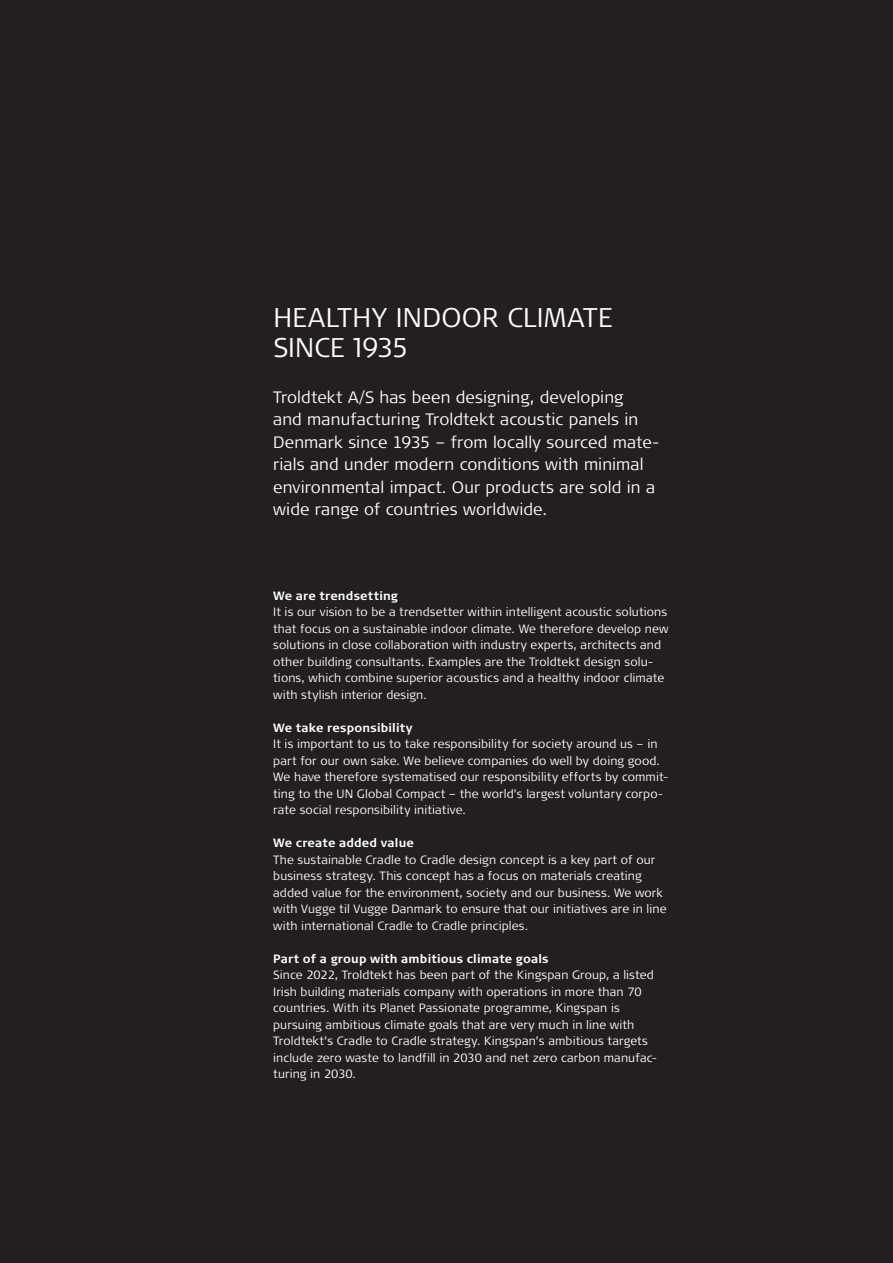
<style>
.page{position:relative;width:893px;height:1263px;background:#231f20}
.page>*{position:absolute;margin:0;border:0;box-sizing:border-box;transform-origin:0 0}
.t1{font:300 27px/30px "Signa Pro";letter-spacing:.01em;color:#fff}
.Underrubrik{font:300 16.5px/22.5px "Signa Pro";letter-spacing:.005em;color:#fff}
.Brødtext{font:300 12px/16.5px "Signa Pro";letter-spacing:.01em;color:#fff}
.Brødtext-2{font:700 12px "Signa Pro";letter-spacing:.015em;color:#fff}
</style>
<div class="page">
<p class="t1" style="left:273px;top:301px;width:341px">HEALTHY INDOOR CLIMATE<br>SINCE 1935</p>
<p class="Underrubrik" style="left:273px;top:385px;width:388px">Troldtekt A/S has been designing, developing<br>and manufacturing Troldtekt acoustic panels in Denmark since 1935 – from locally sourced mate&shy;rials and under modern conditions with minimal environmental impact. Our products are sold in a wide range of countries worldwide.</p>
<p class="Brødtext-2" style="left:273px;top:587px;width:126px">We are trendsetting</p>
<p class="Brødtext" style="left:273px;top:603px;width:397px">It is our vision to be a trendsetter within intelligent acoustic solutions that focus on a sustainable indoor climate. We therefore develop new solutions in close collaboration with industry experts, architects and other building consultants. Examples are the Troldtekt design solu&shy;tions, which combine superior acoustics and a healthy indoor climate with stylish interior design.</p>
<p class="Brødtext-2" style="left:273px;top:719px;width:141px">We take responsibility</p>
<p class="Brødtext" style="left:273px;top:735px;width:397px">It is important to us to take responsibility for society around us – in part for our own sake. We believe companies do well by doing good.<br>We have therefore systematised our responsibility efforts by commit&shy;ting to the UN Global Compact – the world’s largest voluntary corpo&shy;rate social responsibility initiative.</p>
<p class="Brødtext-2" style="left:273px;top:835px;width:142px">We create added value</p>
<p class="Brødtext" style="left:273px;top:851px;width:395px">The sustainable Cradle to Cradle design concept is a key part of our business strategy. This concept has a focus on materials creating added value for the environment, society and our business. We work with Vugge til Vugge Danmark to ensure that our initiatives are in line with international Cradle to Cradle principles.</p>
<p class="Brødtext-2" style="left:273px;top:950px;width:277px">Part of a group with ambitious climate goals</p>
<p class="Brødtext" style="left:273px;top:966px;width:385px">Since 2022, Troldtekt has been part of the Kingspan Group, a listed Irish building materials company with operations in more than 70 countries. With its Planet Passionate programme, Kingspan is pursuing ambitious climate goals that are very much in line with Troldtekt’s Cradle to Cradle strategy. Kingspan’s ambitious targets include zero waste to landfill in 2030 and net zero carbon manufac&shy;turing in 2030.</p>
</div>
